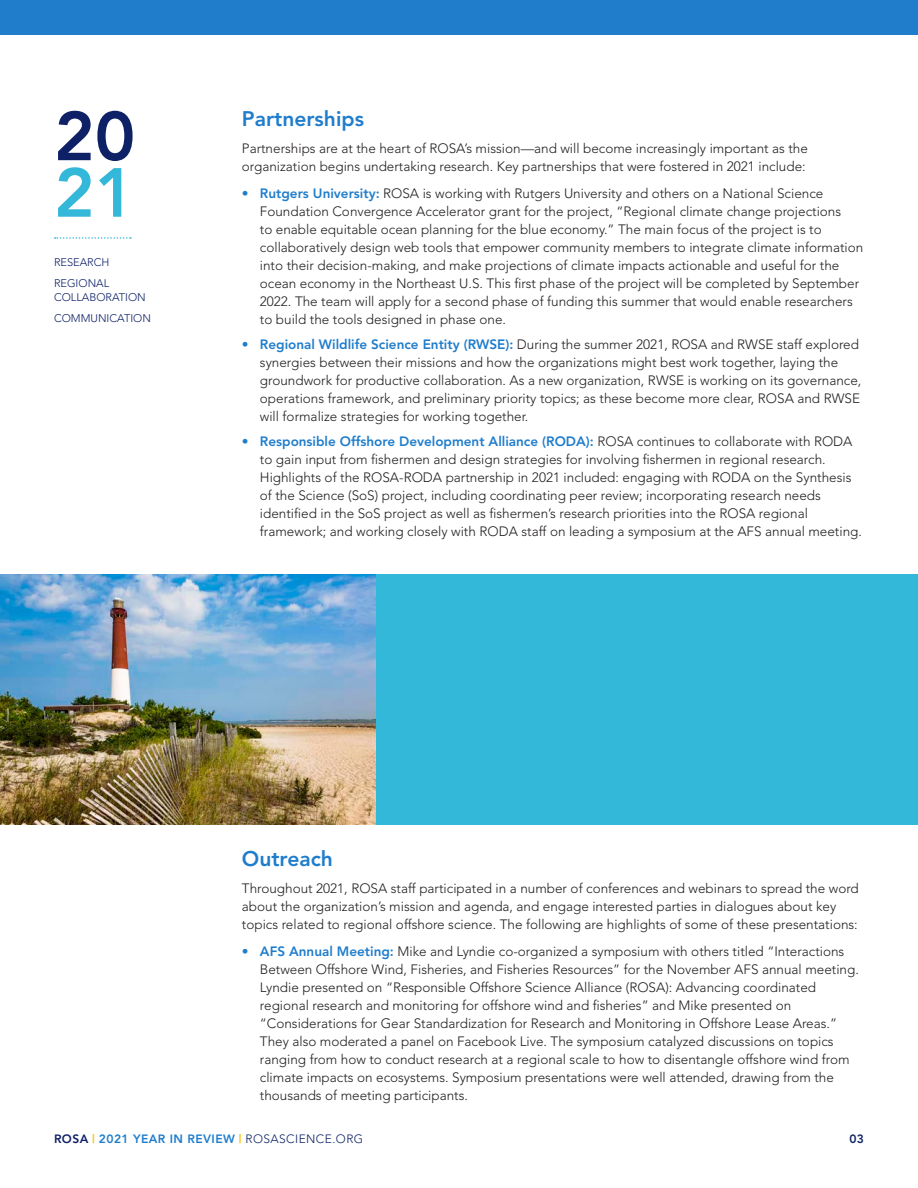
<style>
.page{position:relative;width:918px;height:1188px;background:#fff}
.page>*{position:absolute;margin:0;border:0;box-sizing:border-box;transform-origin:0 0}
.t1{font:800 68.7px "Avenir";color:#0f2166}
.t2{font:800 68.7px "Avenir";color:#34b8d9}
.t3{font:800 21px "Avenir";color:#1f7dcc}
.t4{font:300 13.5px/18px "Avenir";color:#231f20}
.t5{font:800 12px "Avenir";letter-spacing:.035em;color:#1f7dcc}
.t6{font:800 12px "Avenir";color:#0f2166}
.t7{font:300 10.95px/21.1px "Avenir";color:#0f2166}
.s1{color:#1f7dcc}
.s2{font-weight:800;color:#1f7dcc}
.s3{color:#0f2166}
.s4{color:#ffc300}
.s5{font-weight:300;color:#0f2166}
</style>
<div class="page">
<svg style="left:55px;top:237px;width:76px;height:2px"></svg>
<div style="left:0;top:0;width:918px;height:35px;background:#1f7dcc"></div>
<img style="left:0;top:575px;width:377px;height:250px">
<div style="left:377px;top:575px;width:541px;height:250px;background:#34b8d9"></div>
<h1 class="t1" style="left:54px;top:96px;width:83px">20</h1>
<h1 class="t2" style="left:54px;top:152px;width:83px">21</h1>
<p class="t7" style="left:54px;top:252px;width:57px">RESEARCH<br>REGIONAL</p>
<p class="t7" style="left:54px;top:287px;width:98px">COLLABORATION<br>COMMUNICATION</p>
<h2 class="t3" style="left:242px;top:106px;width:124px">Partnerships</h2>
<p class="t4" style="left:242px;top:139px;width:568px">Partnerships are at the heart of ROSA’s mission—and will become increasingly important as the organization begins undertaking research. Key partnerships that were fostered in 2021 include:</p>
<p class="t4" style="left:260px;top:184px;width:605px;text-indent:-18px"><span class="s1">•</span> <span class="s2">Rutgers University:</span> ROSA is working with Rutgers University and others on a National Science Foundation Convergence Accelerator grant for the project, “Regional climate change projections<br>to enable equitable ocean planning for the blue economy.” The main focus of the project is to collaboratively design web tools that empower community members to integrate climate information into their decision-making, and make projections of climate impacts actionable and useful for the ocean economy in the Northeast U.S. This first phase of the project will be completed by September 2022. The team will apply for a second phase of funding this summer that would enable researchers to build the tools designed in phase one.</p>
<p class="t4" style="left:260px;top:335px;width:603px;text-indent:-18px"><span class="s1">•</span> <span class="s2">Regional Wildlife Science Entity (RWSE):</span> During the summer 2021, ROSA and RWSE staff explored synergies between their missions and how the organizations might best work together, laying the groundwork for productive collaboration. As a new organization, RWSE is working on its governance, operations framework, and preliminary priority topics; as these become more clear, ROSA and RWSE will formalize strategies for working together.</p>
<p class="t4" style="left:260px;top:432px;width:604px;text-indent:-18px"><span class="s1">•</span> <span class="s2">Responsible Offshore Development Alliance (RODA):</span> ROSA continues to collaborate with RODA to gain input from fishermen and design strategies for involving fishermen in regional research.<br>Highlights of the ROSA-RODA partnership in 2021 included: engaging with RODA on the Synthesis of the Science (SoS) project, including coordinating peer review; incorporating research needs identified in the SoS project as well as fishermen’s research priorities into the ROSA regional framework; and working closely with RODA staff on leading a symposium at the AFS annual meeting.</p>
<h2 class="t3" style="left:242px;top:847px;width:93px">Outreach</h2>
<p class="t4" style="left:242px;top:880px;width:618px">Throughout 2021, ROSA staff participated in a number of conferences and webinars to spread the word about the organization’s mission and agenda, and engage interested parties in dialogues about key topics related to regional offshore science. The following are highlights of some of these presentations:</p>
<p class="t4" style="left:260px;top:943px;width:600px;text-indent:-18px"><span class="s1">•</span> <span class="s2">AFS Annual Meeting:</span> Mike and Lyndie co-organized a symposium with others titled “Interactions Between Offshore Wind, Fisheries, and Fisheries Resources” for the November AFS annual meeting.<br>Lyndie presented on “Responsible Offshore Science Alliance (ROSA): Advancing coordinated regional research and monitoring for offshore wind and fisheries” and Mike presented on “Considerations for Gear Standardization for Research and Monitoring in Offshore Lease Areas.” They also moderated a panel on Facebook Live. The symposium catalyzed discussions on topics ranging from how to conduct research at a regional scale to how to disentangle offshore wind from climate impacts on ecosystems. Symposium presentations were well attended, drawing from the thousands of meeting participants.</p>
<p class="t5" style="left:54px;top:1132px;width:311px"><span class="s3">ROSA</span> <span class="s4">|</span> 2021 YEAR IN REVIEW <span class="s4">|</span> <span class="s5">ROSASCIENCE.ORG</span></p>
<p class="t6" style="left:849px;top:1132px;width:16px">03</p>
</div>
